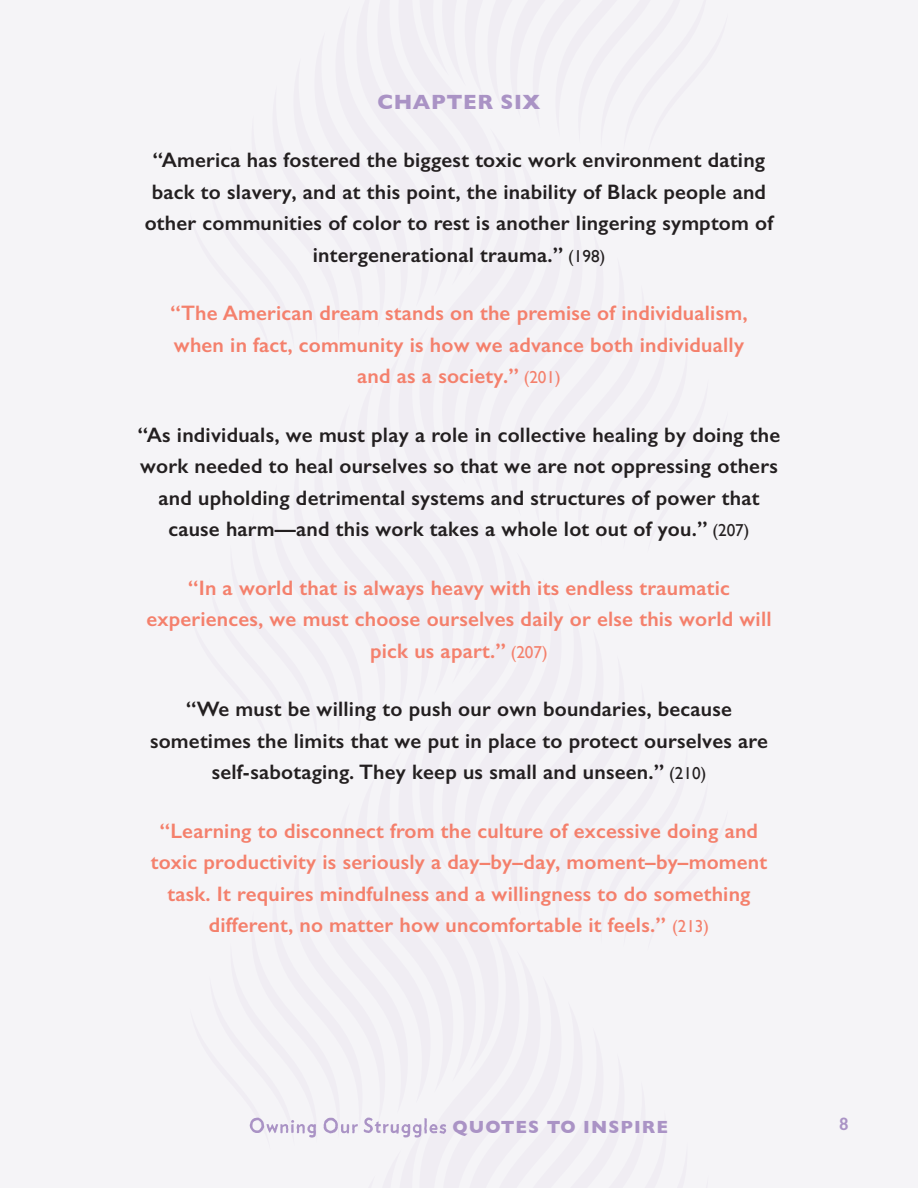
<style>
.page{position:relative;width:918px;height:1188px;background:#f5f4f7}
.page>*{position:absolute;margin:0;border:0;box-sizing:border-box;transform-origin:0 0}
._15_BE_Numbered_Para{font:600 21px/31.5px "Gill Sans";letter-spacing:.01em;color:#231f20;text-align:center}
._15_BE_Numbered_Para-2{font:600 21px/31.5px "Gill Sans";letter-spacing:.01em;color:#f4806c;text-align:center}
._15_BE_Head_A{font:700 21px "Gill Sans";letter-spacing:.03em;color:#aa93c5}
.t1{font:700 18px "Gill Sans";letter-spacing:.06em;color:#aa93c5}
.t2{font:600 18px "Gill Sans";color:#aa93c5}
.s1{font-weight:400;font-size:17.25px}
</style>
<div class="page">
<img style="left:249px;top:1117px;width:67px;height:21px">
<img style="left:323px;top:1117px;width:35px;height:17px">
<img style="left:363px;top:1117px;width:84px;height:21px">
<p class="_15_BE_Head_A" style="left:378px;top:85px;width:165px">CHAPTER SIX</p>
<p class="_15_BE_Numbered_Para" style="left:145px;top:144px;width:630px">“America has fostered the biggest toxic work environment dating back to slavery, and at this point, the inability of Black people and other communities of color to rest is another lingering symptom of intergenerational trauma.” <span class="s1">(198)</span></p>
<p class="_15_BE_Numbered_Para-2" style="left:170px;top:297px;width:579px">“The American dream stands on the premise of individualism, when in fact, community is how we advance both individually and as a society.” <span class="s1">(201)</span></p>
<p class="_15_BE_Numbered_Para" style="left:138px;top:419px;width:644px">“As individuals, we must play a role in collective healing by doing the work needed to heal ourselves so that we are not oppressing others and upholding detrimental systems and structures of power that cause harm—and this work takes a whole lot out of you.” <span class="s1">(207)</span></p>
<p class="_15_BE_Numbered_Para-2" style="left:146px;top:572px;width:627px">“In a world that is always heavy with its endless traumatic experiences, we must choose ourselves daily or else this world will pick us apart.” <span class="s1">(207)</span></p>
<p class="_15_BE_Numbered_Para" style="left:150px;top:693px;width:619px">“We must be willing to push our own boundaries, because sometimes the limits that we put in place to protect ourselves are self-sabotaging. They keep us small and unseen.” <span class="s1">(210)</span></p>
<p class="_15_BE_Numbered_Para-2" style="left:151px;top:815px;width:618px">“Learning to disconnect from the culture of excessive doing and toxic productivity is seriously a day–by–day, moment–by–moment task. It requires mindfulness and a willingness to do something different, no matter how uncomfortable it feels.” <span class="s1">(213)</span></p>
<p class="t1" style="left:452px;top:1113px;width:217px">QUOTES TO INSPIRE</p>
<p class="t2" style="left:839px;top:1113px;width:11px">8</p>
</div>
